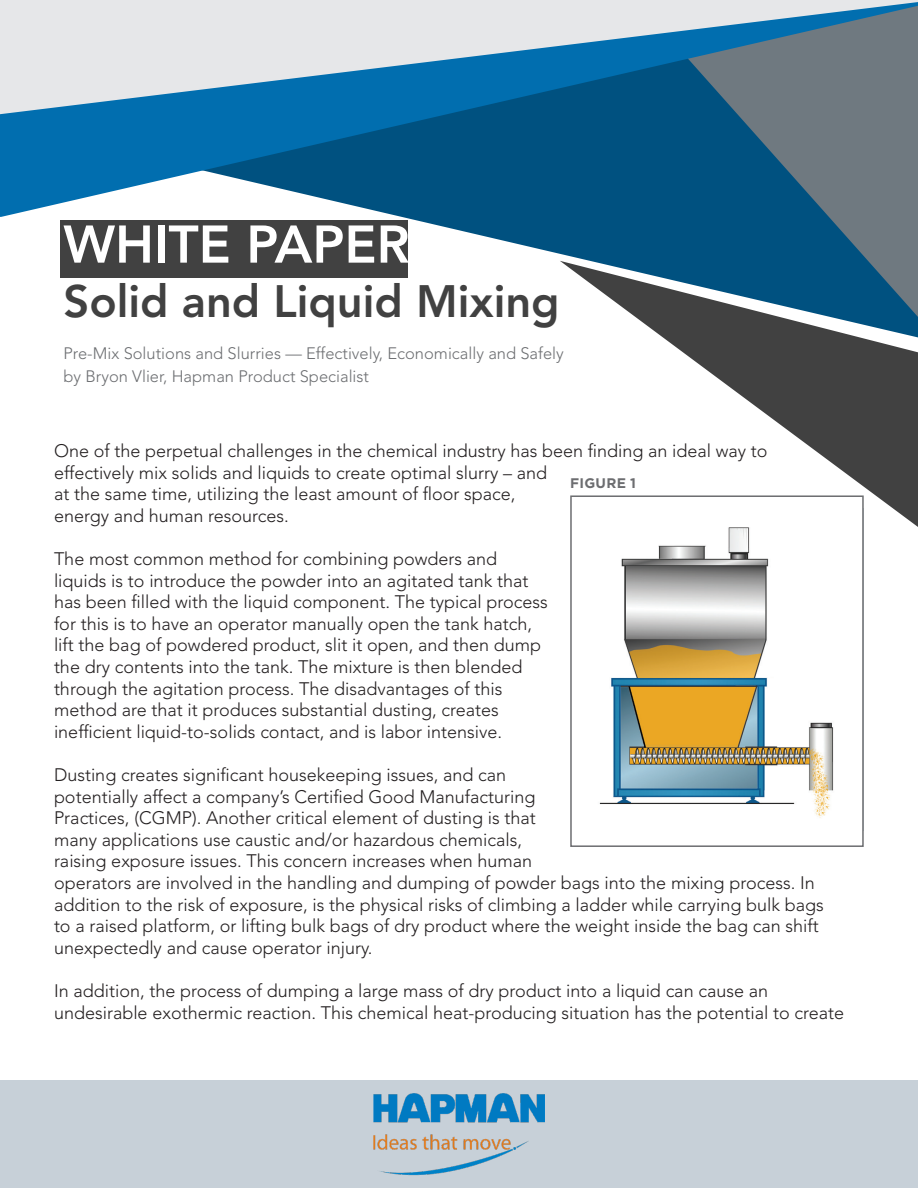
<style>
.page{position:relative;width:918px;height:1188px;background:#fff}
.page>*{position:absolute;margin:0;border:0;box-sizing:border-box;transform-origin:0 0}
.Paragraph_Style_3{font:800 52.5px "Avenir LT Std";color:#fff}
.Paragraph_Style_6{font:800 45px "Avenir LT Std";color:#414141}
.t1{font:300 18px/21.6px "Avenir LT Std";color:#231f20}
.Paragraph_Style_1{font:300 16.5px "Avenir LT Std";color:#6d6f72}
.hap-copyright{font:700 13.8px "Gotham";letter-spacing:.02em;color:#6c6d70}
</style>
<div class="page">
<svg style="left:60px;top:217px;width:576px;height:61px;fill:#414141"></svg>
<svg style="left:636px;top:217px;width:282px;height:44px;background:#1a5a80"></svg>
<svg style="left:0;top:114px;width:918px;height:103px;background:#296f98"></svg>
<svg style="left:560px;top:261px;width:358px;height:266px"></svg>
<div style="left:0;top:1080px;width:918px;height:108px;background:#c7d0d8"></div>
<img style="left:374px;top:1093px;width:170px;height:83px">
<img style="left:573px;top:501px;width:288px;height:317px">
<div style="left:570px;top:495px;width:294px;height:352px;border:2px solid #6c6d70"></div>
<svg style="left:0;top:0;width:918px;height:114px;background:#88abc1"></svg>
<p class="Paragraph_Style_3" style="left:64px;top:213px;width:348px">WHITE PAPER</p>
<p class="Paragraph_Style_6" style="left:64px;top:274px;width:498px">Solid and Liquid Mixing</p>
<p class="Paragraph_Style_1" style="left:63px;top:344px;width:502px">Pre-Mix Solutions and Slurries — Effectively, Economically and Safely</p>
<p class="Paragraph_Style_1" style="left:63px;top:366px;width:307px">by Bryon Vlier, Hapman Product Specialist</p>
<p class="t1" style="left:54px;top:440px;width:715px">One of the perpetual challenges in the chemical industry has been finding an ideal way to effectively mix solids and liquids to create optimal slurry – and<br>at the same time, utilizing the least amount of floor space,<br>energy and human resources.</p>
<p class="t1" style="left:54px;top:548px;width:495px">The most common method for combining powders and liquids is to introduce the powder into an agitated tank that has been filled with the liquid component. The typical process for this is to have an operator manually open the tank hatch, lift the bag of powdered product, slit it open, and then dump the dry contents into the tank. The mixture is then blended through the agitation process. The disadvantages of this method are that it produces substantial dusting, creates inefficient liquid-to-solids contact, and is labor intensive.</p>
<p class="t1" style="left:54px;top:764px;width:771px">Dusting creates significant housekeeping issues, and can<br>potentially affect a company’s Certified Good Manufacturing<br>Practices, (CGMP). Another critical element of dusting is that<br>many applications use caustic and/or hazardous chemicals,<br>raising exposure issues. This concern increases when human<br>operators are involved in the handling and dumping of powder bags into the mixing process. In addition to the risk of exposure, is the physical risks of climbing a ladder while carrying bulk bags to a raised platform, or lifting bulk bags of dry product where the weight inside the bag can shift unexpectedly and cause operator injury.</p>
<p class="t1" style="left:54px;top:980px;width:792px">In addition, the process of dumping a large mass of dry product into a liquid can cause an undesirable exothermic reaction. This chemical heat-producing situation has the potential to create</p>
<p class="hap-copyright" style="left:570px;top:474px;width:67px">FIGURE 1</p>
</div>
